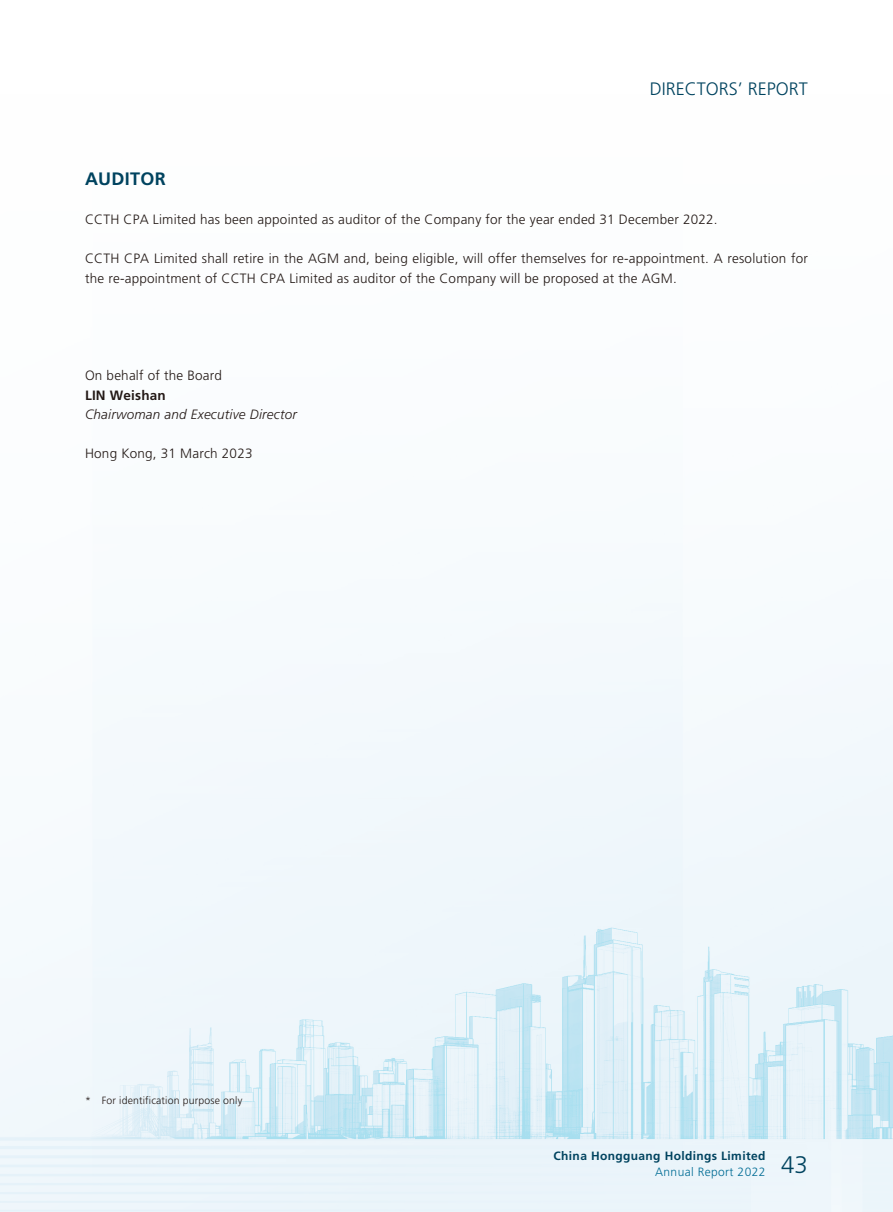
<style>
.page{position:relative;width:893px;height:1212px;background:#fff}
.page>*{position:absolute;margin:0;border:0;box-sizing:border-box;transform-origin:0 0}
.t1{font:300 24px "Frutiger LT Std";color:#00435f}
.t2{font:300 18px "Frutiger LT Std";color:#00435f}
.t3{font:700 18px "Frutiger LT Std";letter-spacing:.015em;color:#00435f}
.t4{font:300 13.5px/19.5px "Frutiger LT Std";letter-spacing:.015em;color:#231916}
.t5{font:italic 300 13.5px "Frutiger LT Std";letter-spacing:.015em;color:#231916}
.t6{font:700 13.5px "Frutiger LT Std";letter-spacing:.015em;color:#231916}
.t7{font:700 12px "Frutiger LT Std";letter-spacing:.03em;color:#00435f}
.t8{font:300 12px "Frutiger LT Std";letter-spacing:.03em;color:#006c94}
.t9{font:300 10.5px "Frutiger LT Std";letter-spacing:.015em;color:#231916}
</style>
<div class="page">
<img style="left:0;top:603px;width:893px;height:609px">
<h2 class="t2" style="left:650px;top:79px;width:160px">DIRECTORS’ REPORT</h2>
<h2 class="t3" style="left:85px;top:168px;width:82px">AUDITOR</h2>
<p class="t4" style="left:85px;top:210px;width:634px">CCTH CPA Limited has been appointed as auditor of the Company for the year ended 31 December 2022.</p>
<p class="t4" style="left:85px;top:249px;width:724px">CCTH CPA Limited shall retire in the AGM and, being eligible, will offer themselves for re-appointment. A resolution for the re-appointment of CCTH CPA Limited as auditor of the Company will be proposed at the AGM.</p>
<p class="t4" style="left:85px;top:366px;width:139px">On behalf of the Board</p>
<p class="t6" style="left:85px;top:387px;width:82px">LIN Weishan</p>
<p class="t5" style="left:85px;top:407px;width:213px">Chairwoman and Executive Director</p>
<p class="t4" style="left:85px;top:444px;width:169px">Hong Kong, 31 March 2023</p>
<p class="t9" style="left:85px;top:1094px;width:159px">* For identification purpose only</p>
<p class="t7" style="left:554px;top:1149px;width:213px">China Hongguang Holdings Limited</p>
<p class="t8" style="left:655px;top:1165px;width:112px">Annual Report 2022</p>
<h1 class="t1" style="left:781px;top:1151px;width:28px">43</h1>
</div>
